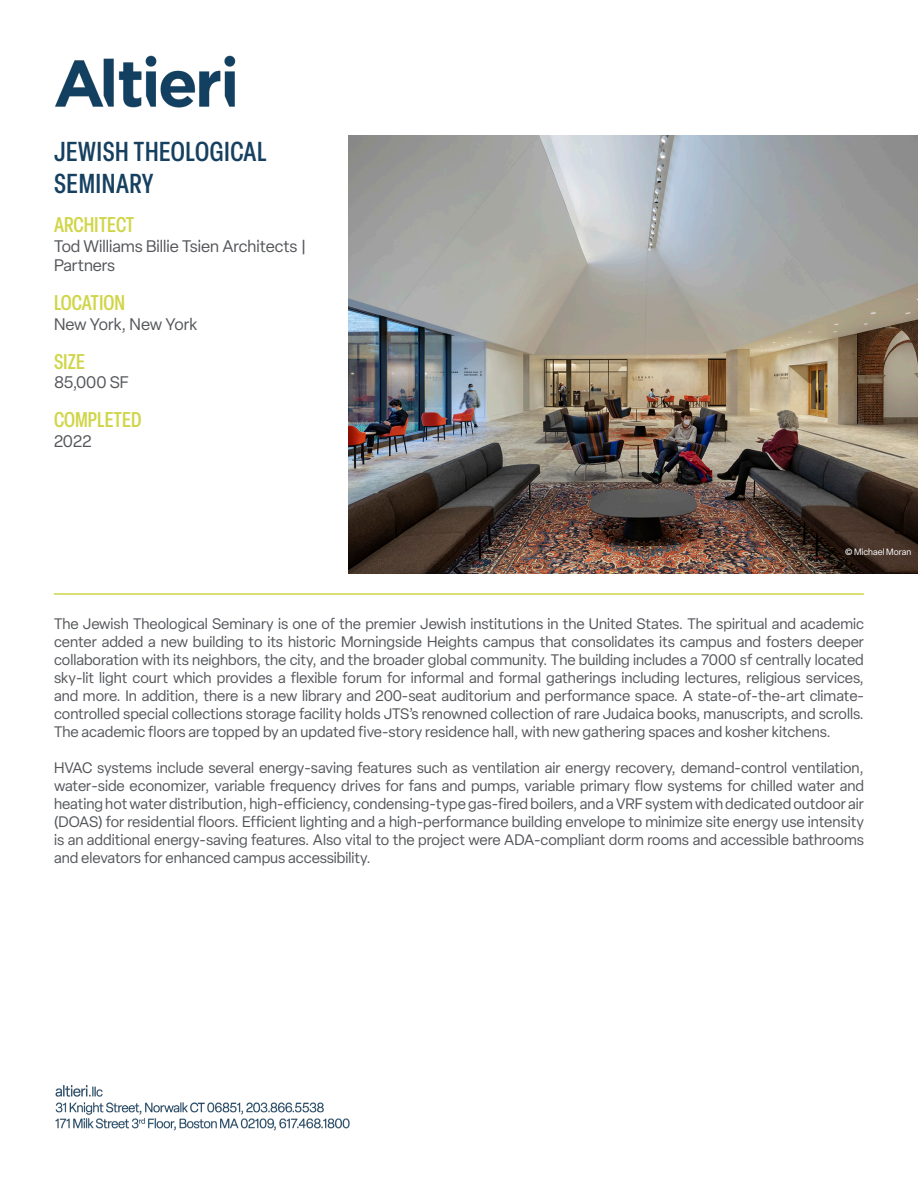
<style>
.page{position:relative;width:918px;height:1188px;background:#fff}
.page>*{position:absolute;margin:0;border:0;box-sizing:border-box;transform-origin:0 0}
.t1{font:500 condensed 27px/32.4px "Elza";letter-spacing:.02em;color:#164060}
.t2{font:500 condensed 21px "Elza";color:#d0d548}
.t3{font:16.5px/19.8px "Elza";color:#54565a}
.t4{font:15px/18px "Elza";color:#54565a;text-align:justify}
.t5{font:9px "Elza";color:#fff}
</style>
<div class="page">
<img style="left:55px;top:55px;width:180px;height:53px">
<img style="left:55px;top:1086px;width:295px;height:45px">
<img style="left:349px;top:135px;width:569px;height:438px">
<hr style="left:54px;top:593px;width:810px;height:2px;background:#d0d548">
<p class="t1" style="left:54px;top:134px;width:214px">JEWISH THEOLOGICAL<br>SEMINARY</p>
<p class="t2" style="left:54px;top:210px;width:82px">ARCHITECT</p>
<p class="t3" style="left:54px;top:236px;width:254px">Tod Williams Billie Tsien Architects |<br>Partners</p>
<p class="t2" style="left:54px;top:289px;width:73px">LOCATION</p>
<p class="t3" style="left:54px;top:314px;width:145px">New York, New York</p>
<p class="t2" style="left:54px;top:347px;width:32px">SIZE</p>
<p class="t3" style="left:54px;top:373px;width:76px">85,000 SF</p>
<p class="t2" style="left:54px;top:406px;width:89px">COMPLETED</p>
<p class="t3" style="left:54px;top:431px;width:39px">2022</p>
<p class="t5" style="left:845px;top:546px;width:68px">© Michael Moran</p>
<p class="t4" style="left:54px;top:614px;width:812px">The Jewish Theological Seminary is one of the premier Jewish institutions in the United States. The spiritual and academic center added a new building to its historic Morningside Heights campus that consolidates its campus and fosters deeper collaboration with its neighbors, the city, and the broader global community. The building includes a 7000 sf centrally located sky-lit light court which provides a flexible forum for informal and formal gatherings including lectures, religious services, and more. In addition, there is a new library and 200-seat auditorium and performance space. A state-of-the-art climate&shy;controlled special collections storage facility holds JTS’s renowned collection of rare Judaica books, manuscripts, and scrolls.<br>The academic floors are topped by an updated five-story residence hall, with new gathering spaces and kosher kitchens.</p>
<p class="t4" style="left:54px;top:758px;width:812px">HVAC systems include several energy-saving features such as ventilation air energy recovery, demand-control ventilation, water-side economizer, variable frequency drives for fans and pumps, variable primary flow systems for chilled water and heating hot water distribution, high-efficiency, condensing-type gas-fired boilers, and a VRF system with dedicated outdoor air (DOAS) for residential floors. Efficient lighting and a high-performance building envelope to minimize site energy use intensity is an additional energy-saving features. Also vital to the project were ADA-compliant dorm rooms and accessible bathrooms and elevators for enhanced campus accessibility.</p>
</div>
